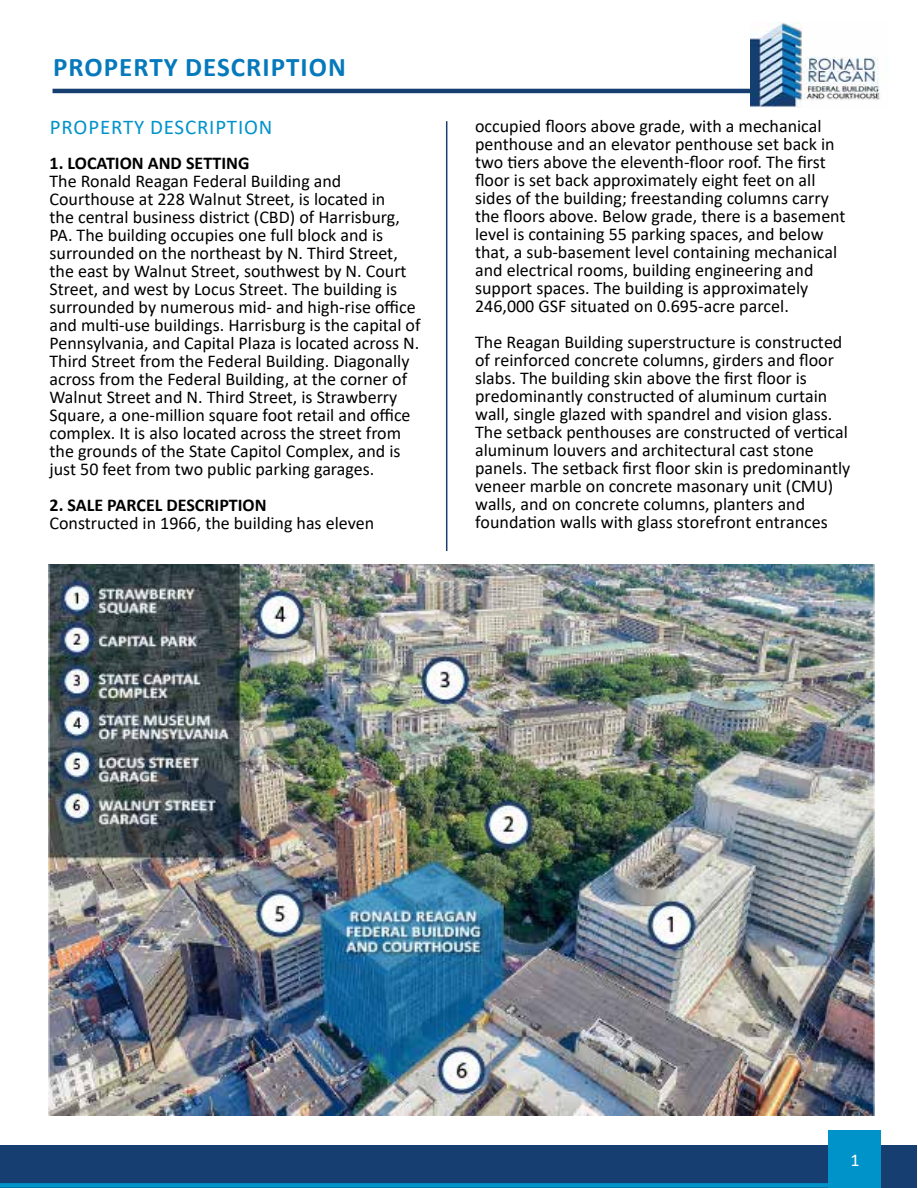
<style>
.page{position:relative;width:918px;height:1188px;background:#fff}
.page>*{position:absolute;margin:0;border:0;box-sizing:border-box;transform-origin:0 0}
.t1{font:700 27px "Calibri";letter-spacing:.04em;color:#0579bc}
.t2{font:21px "Calibri";letter-spacing:.04em;color:#0093ca}
.t3{font:18px/18px "Calibri";color:#000}
.t4{font:700 18px "Calibri";color:#000}
.t5{font:18px "Calibri";color:#fff}
</style>
<div class="page">
<hr style="left:53px;top:89px;width:809px;height:4px;background:#163e70">
<img style="left:750px;top:23px;width:130px;height:84px">
<img style="left:48px;top:565px;width:827px;height:550px">
<div style="left:1px;top:1145px;width:916px;height:42px;background:#163e70"></div>
<div style="left:828px;top:1130px;width:52px;height:58px;background:#0093ca"></div>
<div style="left:0;top:1183px;width:862px;height:5px;background:#0093ca"></div>
<hr style="left:446px;top:121px;width:1px;height:430px;background:#1b3e6f">
<h1 class="t1" style="left:53px;top:48px;width:294px">PROPERTY DESCRIPTION</h1>
<p class="t2" style="left:50px;top:112px;width:224px">PROPERTY DESCRIPTION</p>
<h4 class="t4" style="left:50px;top:150px;width:201px">1. LOCATION AND SETTING</h4>
<p class="t3" style="left:50px;top:172px;width:337px">The Ronald Reagan Federal Building and<br>Courthouse at 228 Walnut Street, is located in</p>
<p class="t3" style="left:50px;top:208px;width:352px">the central business district (CBD) of Harrisburg,</p>
<p class="t3" style="left:50px;top:226px;width:359px">PA. The building occupies one full block and is surrounded on the northeast by N. Third Street, the east by Walnut Street, southwest by N. Court Street, and west by Locus Street. The building is</p>
<p class="t3" style="left:50px;top:298px;width:373px">surrounded by numerous mid- and high-rise office and multi-use buildings. Harrisburg is the capital of<br>Pennsylvania, and Capital Plaza is located across N.</p>
<p class="t3" style="left:50px;top:352px;width:361px">Third Street from the Federal Building. Diagonally across from the Federal Building, at the corner of<br>Walnut Street and N. Third Street, is Strawberry</p>
<p class="t3" style="left:50px;top:406px;width:363px">Square, a one-million square foot retail and office</p>
<p class="t3" style="left:50px;top:424px;width:353px;text-align:justify">complex. It is also located across the street from the grounds of the State Capitol Complex, and is just 50 feet from two public parking garages.</p>
<h4 class="t4" style="left:50px;top:492px;width:219px">2. SALE PARCEL DESCRIPTION</h4>
<p class="t3" style="left:50px;top:514px;width:326px">Constructed in 1966, the building has eleven</p>
<p class="t3" style="left:475px;top:116px;width:348px">occupied floors above grade, with a mechanical</p>
<p class="t3" style="left:475px;top:134px;width:361px">penthouse and an elevator penthouse set back in</p>
<p class="t3" style="left:475px;top:152px;width:352px">two tiers above the eleventh-floor roof. The first floor is set back approximately eight feet on all</p>
<p class="t3" style="left:475px;top:188px;width:355px">sides of the building; freestanding columns carry</p>
<p class="t3" style="left:475px;top:206px;width:372px">the floors above. Below grade, there is a basement</p>
<p class="t3" style="left:475px;top:224px;width:364px">level is containing 55 parking spaces, and below that, a sub-basement level containing mechanical and electrical rooms, building engineering and support spaces. The building is approximately 246,000 GSF situated on 0.695-acre parcel.</p>
<p class="t3" style="left:475px;top:332px;width:369px">The Reagan Building superstructure is constructed</p>
<p class="t3" style="left:475px;top:350px;width:360px">of reinforced concrete columns, girders and floor slabs. The building skin above the first floor is</p>
<p class="t3" style="left:475px;top:386px;width:354px">predominantly constructed of aluminum curtain</p>
<p class="t3" style="left:475px;top:404px;width:374px">wall, single glazed with spandrel and vision glass.<br>The setback penthouses are constructed of vertical</p>
<p class="t3" style="left:475px;top:440px;width:340px">aluminum louvers and architectural cast stone</p>
<p class="t3" style="left:475px;top:458px;width:377px">panels. The setback first floor skin is predominantly veneer marble on concrete masonary unit (CMU)</p>
<p class="t3" style="left:475px;top:494px;width:332px">walls, and on concrete columns, planters and</p>
<p class="t3" style="left:475px;top:512px;width:354px">foundation walls with glass storefront entrances</p>
<p class="t5" style="left:850px;top:1147px;width:11px">1</p>
</div>
